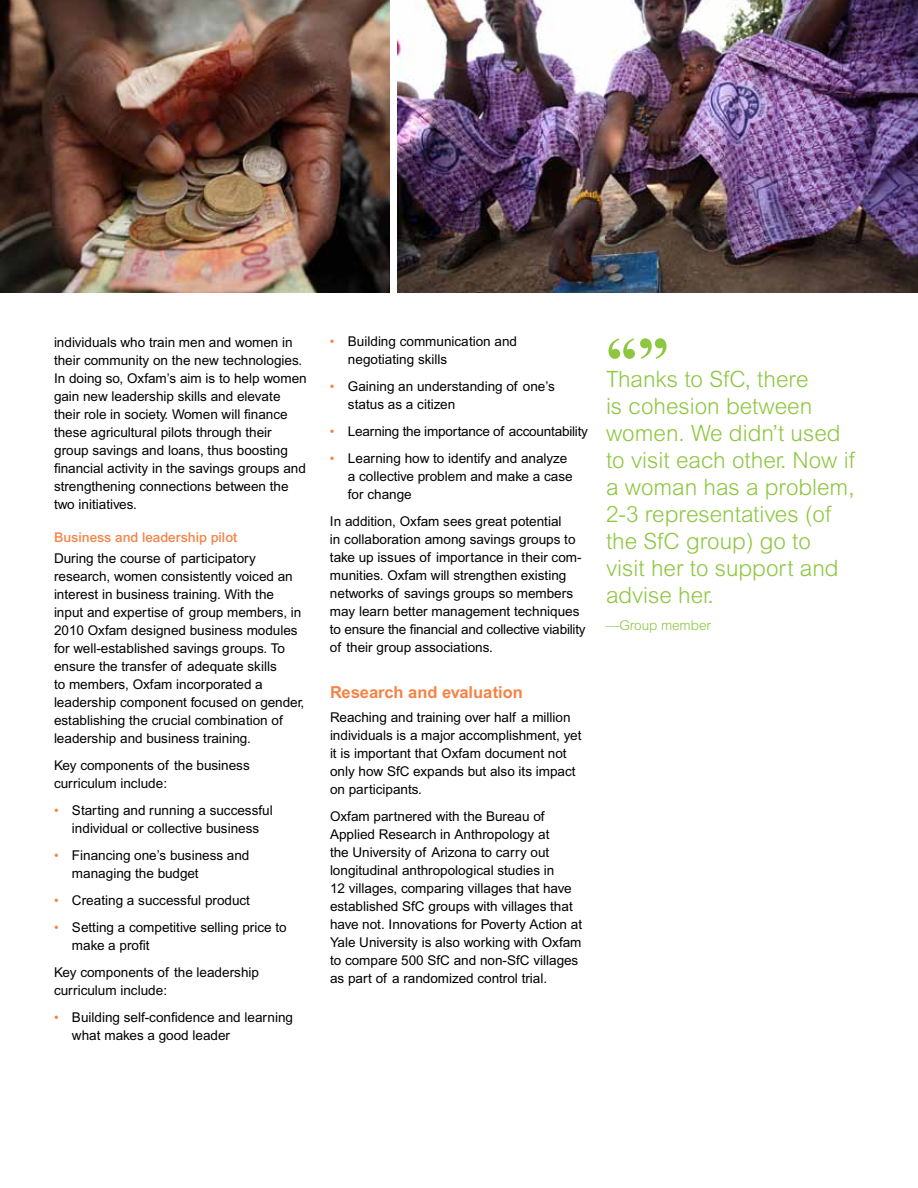
<style>
.page{position:relative;width:918px;height:1188px;background:#fff}
.page>*{position:absolute;margin:0;border:0;box-sizing:border-box;transform-origin:0 0}
.t1{font:700 63px "Times New Roman";color:#8dc63f}
.t2{font:300 22.5px/27px "Arial";color:#8dc63f}
.t3{font:700 16.5px "Arial";color:#f58345}
.t4{font:13.5px/18px "Arial";color:#000}
.t5{font:500 13.5px "Arial";color:#f58345}
.t6{font:300 13.5px "Arial";letter-spacing:-.005em;color:#8dc63f}
.s1{color:#f58345}
</style>
<div class="page">
<img style="left:0;top:0;width:390px;height:292px">
<img style="left:398px;top:0;width:520px;height:292px">
<p class="t4" style="left:54px;top:333px;width:254px">individuals who train men and women in their community on the new technologies.<br>In doing so, Oxfam’s aim is to help women gain new leadership skills and elevate their role in society. Women will finance these agricultural pilots through their group savings and loans, thus boosting financial activity in the savings groups and strengthening connections between the two initiatives.</p>
<p class="t5" style="left:54px;top:529px;width:185px">Business and leadership pilot</p>
<p class="t4" style="left:54px;top:549px;width:252px">During the course of participatory research, women consistently voiced an interest in business training. With the input and expertise of group members, in 2010 Oxfam designed business modules for well-established savings groups. To ensure the transfer of adequate skills<br>to members, Oxfam incorporated a leadership component focused on gender, establishing the crucial combination of leadership and business training.</p>
<p class="t4" style="left:54px;top:756px;width:197px">Key components of the business curriculum include:</p>
<p class="t4" style="left:54px;top:801px;width:220px;text-align:center"><span class="s1">•</span> Starting and running a successful individual or collective business</p>
<p class="t4" style="left:72px;top:846px;width:179px;text-indent:-18px"><span class="s1">•</span> Financing one’s business and managing the budget</p>
<p class="t4" style="left:54px;top:891px;width:198px"><span class="s1">•</span> Creating a successful product</p>
<p class="t4" style="left:72px;top:918px;width:216px;text-indent:-18px"><span class="s1">•</span> Setting a competitive selling price to make a profit</p>
<p class="t4" style="left:54px;top:963px;width:207px">Key components of the leadership curriculum include:</p>
<p class="t4" style="left:72px;top:1008px;width:223px;text-indent:-18px"><span class="s1">•</span> Building self-confidence and learning what makes a good leader</p>
<p class="t4" style="left:348px;top:333px;width:171px;text-indent:-18px"><span class="s1">•</span> Building communication and negotiating skills</p>
<p class="t4" style="left:348px;top:378px;width:208px;text-indent:-18px"><span class="s1">•</span> Gaining an understanding of one’s status as a citizen</p>
<p class="t4" style="left:330px;top:423px;width:260px"><span class="s1">•</span> Learning the importance of accountability</p>
<p class="t4" style="left:348px;top:450px;width:226px;text-indent:-18px"><span class="s1">•</span> Learning how to identify and analyze a collective problem and make a case for change</p>
<p class="t4" style="left:330px;top:513px;width:257px">In addition, Oxfam sees great potential<br>in collaboration among savings groups to take up issues of importance in their com&shy;munities. Oxfam will strengthen existing networks of savings groups so members may learn better management techniques to ensure the financial and collective viability of their group associations.</p>
<p class="t3" style="left:330px;top:682px;width:194px">Research and evaluation</p>
<p class="t4" style="left:330px;top:708px;width:253px">Reaching and training over half a million individuals is a major accomplishment, yet it is important that Oxfam document not only how SfC expands but also its impact on participants.</p>
<p class="t4" style="left:330px;top:807px;width:254px">Oxfam partnered with the Bureau of Applied Research in Anthropology at<br>the University of Arizona to carry out longitudinal anthropological studies in<br>12 villages, comparing villages that have established SfC groups with villages that have not. Innovations for Poverty Action at Yale University is also working with Oxfam to compare 500 SfC and non-SfC villages as part of a randomized control trial.</p>
<h1 class="t1" style="left:606px;top:316px;width:64px">“”</h1>
<h2 class="t2" style="left:606px;top:365px;width:251px">Thanks to SfC, there<br>is cohesion between women. We didn’t used to visit each other. Now if a woman has a problem,<br>2-3 representatives (of the SfC group) go to visit her to support and advise her.</h2>
<p class="t6" style="left:606px;top:618px;width:106px">—Group member</p>
</div>
